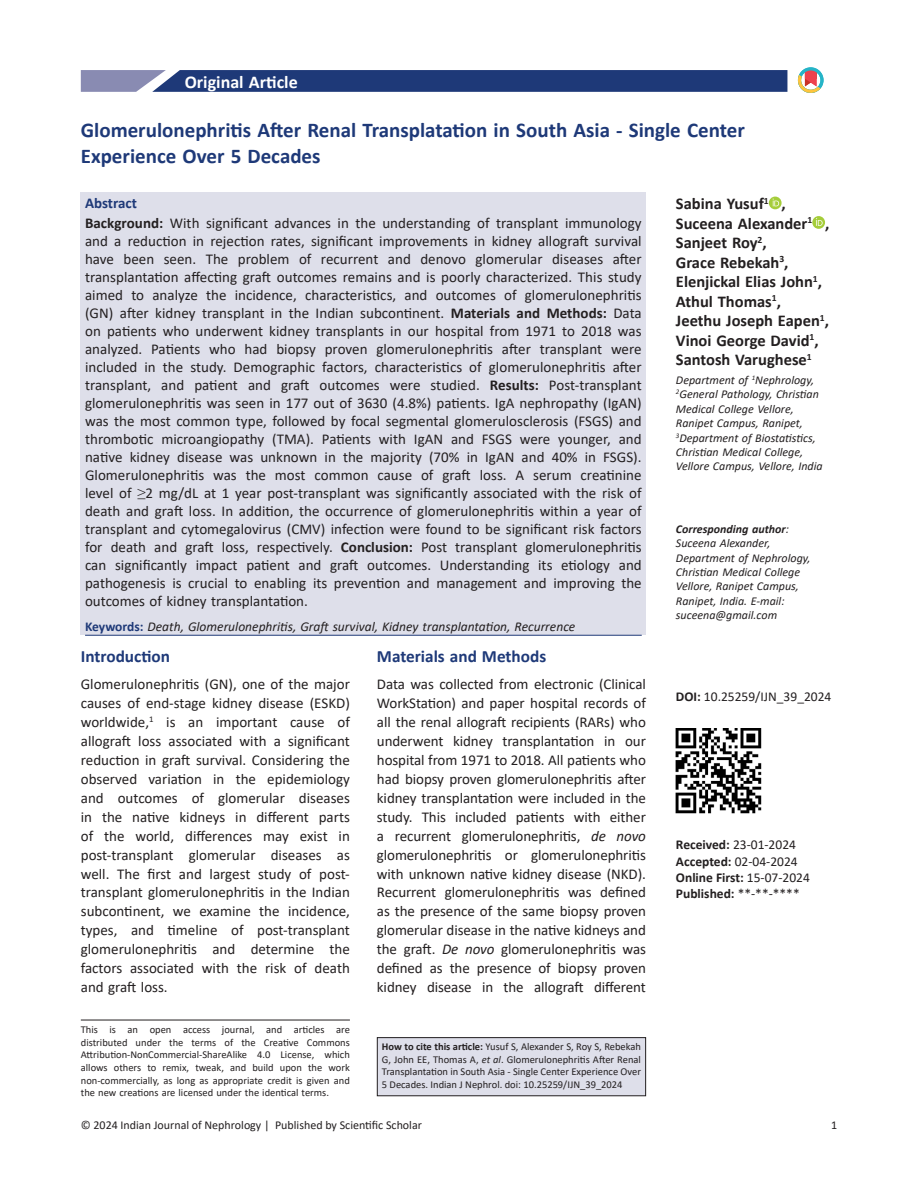
<style>
.page{position:relative;width:918px;height:1188px;background:#fff}
.page>*{position:absolute;margin:0;border:0;box-sizing:border-box;transform-origin:0 0}
.title-text{font:700 21px/25.2px "Calibri";color:#1e3978}
.suptit{font:700 18px "Calibri";color:#fff}
.Head-A{font:700 17.25px "Calibri";color:#1e3978}
.aut-grp{font:700 16.5px/19.5px "Calibri";color:#231f20}
.abs_para_first{font:15px/18px "Calibri";color:#231f20;text-align:justify}
.para_first{font:15px/18.9px "Calibri";letter-spacing:-.005em;color:#231f20;text-align:justify}
.para_first_last{font:15px/18.9px "Calibri";color:#231f20;text-align:justify}
.abs_title{font:700 15px "Calibri";color:#1e3978}
.keywordset{font:italic 13.5px "Calibri";color:#231f20}
.doi_para{font:13.5px "Calibri";color:#231f20}
.epub_date{font:700 13.5px "Calibri";color:#231f20}
.published_date{font:700 13.5px "Calibri";color:#231f20}
.received_date{font:13.5px "Calibri";color:#231f20}
.accepted_date{font:13.5px "Calibri";color:#231f20}
.aut-aff_first_last{font:italic 12px/14.4px "Calibri";color:#231f20}
.cores-author{font:italic 12px/14.4px "Calibri";color:#231f20}
.t1{font:12px "Calibri";color:#231f20}
.citation_para{font:10.5px/12.6px "Calibri";color:#231f20;text-align:justify}
.s1{font-weight:700}
.s2{font-family:"Times New Roman"}
.s3{font-weight:700;font-style:normal;color:#1e3978}
.s4{font-style:italic}
.s5{font-weight:400}
</style>
<div class="page">
<svg style="left:81px;top:70px;width:706px;height:22px;background:#2f4781"></svg>
<hr style="left:81px;top:1020px;width:269px;height:1px;background:#231f20">
<div style="left:81px;top:192px;width:565px;height:443px;background:#dedfea"></div>
<hr style="left:85px;top:635px;width:557px;height:1px;background:#1e3978">
<svg style="left:769px;top:197px;width:13px;height:12px"></svg>
<svg style="left:773px;top:199px;width:6px;height:7px"></svg>
<svg style="left:812px;top:216px;width:13px;height:13px"></svg>
<svg style="left:816px;top:218px;width:7px;height:8px"></svg>
<div style="left:377px;top:1038px;width:269px;height:58px;background:#dedfea"></div>
<div style="left:377px;top:1037px;width:269px;height:59px;border:1px solid #231f20"></div>
<svg style="left:798px;top:67px;width:25px;height:26px"></svg>
<img style="left:676px;top:728px;width:85px;height:85px">
<p class="suptit" style="left:185px;top:69px;width:115px">Original Article</p>
<p class="title-text" style="left:81px;top:118px;width:666px">Glomerulonephritis After Renal Transplatation in South Asia - Single Center<br>Experience Over 5 Decades</p>
<p class="aut-grp" style="left:676px;top:194px;width:155px">Sabina Yusuf<sup>1</sup> ,<br>Suceena Alexander<sup>1</sup> ,<br>Sanjeet Roy<sup>2</sup>,<br>Grace Rebekah<sup>3</sup>,<br>Elenjickal Elias John<sup>1</sup>,<br>Athul Thomas<sup>1</sup>,<br>Jeethu Joseph Eapen<sup>1</sup>,<br>Vinoi George David<sup>1</sup>,<br>Santosh Varughese<sup>1</sup></p>
<p class="aut-aff_first_last" style="left:676px;top:372px;width:148px">Department of <sup>1</sup>Nephrology,<br><sup>2</sup>General Pathology, Christian<br>Medical College Vellore,<br>Ranipet Campus, Ranipet,<br><sup>3</sup>Department of Biostatistics,<br>Christian Medical College,<br>Vellore Campus, Vellore, India</p>
<p class="abs_title" style="left:85px;top:192px;width:53px">Abstract</p>
<p class="abs_para_first" style="left:85px;top:214px;width:558px"><span class="s1">Background:</span> With significant advances in the understanding of transplant immunology and a reduction in rejection rates, significant improvements in kidney allograft survival have been seen. The problem of recurrent and denovo glomerular diseases after transplantation affecting graft outcomes remains and is poorly characterized. This study aimed to analyze the incidence, characteristics, and outcomes of glomerulonephritis (GN) after kidney transplant in the Indian subcontinent. <span class="s1">Materials and Methods:</span> Data on patients who underwent kidney transplants in our hospital from 1971 to 2018 was analyzed. Patients who had biopsy proven glomerulonephritis after transplant were included in the study. Demographic factors, characteristics of glomerulonephritis after transplant, and patient and graft outcomes were studied. <span class="s1">Results:</span> Post-transplant glomerulonephritis was seen in 177 out of 3630 (4.8%) patients. IgA nephropathy (IgAN) was the most common type, followed by focal segmental glomerulosclerosis (FSGS) and thrombotic microangiopathy (TMA). Patients with IgAN and FSGS were younger, and native kidney disease was unknown in the majority (70% in IgAN and 40% in FSGS).<br>Glomerulonephritis was the most common cause of graft loss. A serum creatinine level of <span class="s2">≥</span>2 mg/dL at 1 year post-transplant was significantly associated with the risk of death and graft loss. In addition, the occurrence of glomerulonephritis within a year of transplant and cytomegalovirus (CMV) infection were found to be significant risk factors for death and graft loss, respectively. <span class="s1">Conclusion:</span> Post transplant glomerulonephritis can significantly impact patient and graft outcomes. Understanding its etiology and pathogenesis is crucial to enabling its prevention and management and improving the outcomes of kidney transplantation.</p>
<p class="keywordset" style="left:85px;top:617px;width:492px"><span class="s3">Keywords:</span> Death, Glomerulonephritis, Graft survival, Kidney transplantation, Recurrence</p>
<p class="cores-author" style="left:676px;top:521px;width:136px"><span class="s1">Corresponding author</span>:<br>Suceena Alexander,<br>Department of Nephrology,<br>Christian Medical College<br>Vellore, Ranipet Campus,<br>Ranipet, India. E-mail: suceena@gmail.com</p>
<p class="Head-A" style="left:81px;top:644px;width:91px">Introduction</p>
<p class="para_first_last" style="left:81px;top:675px;width:271px">Glomerulonephritis (GN), one of the major causes of end-stage kidney disease (ESKD) worldwide,<sup>1</sup> is an important cause of allograft loss associated with a significant reduction in graft survival. Considering the observed variation in the epidemiology and outcomes of glomerular diseases in the native kidneys in different parts of the world, differences may exist in post-transplant glomerular diseases as well. The first and largest study of post&shy;transplant glomerulonephritis in the Indian subcontinent, we examine the incidence, types, and timeline of post-transplant glomerulonephritis and determine the factors associated with the risk of death and graft loss.</p>
<p class="citation_para" style="left:81px;top:1023px;width:271px">This is an open access journal, and articles are distributed under the terms of the Creative Commons Attribution‑NonCommercial‑ShareAlike 4.0 License, which allows others to remix, tweak, and build upon the work non‑commercially, as long as appropriate credit is given and the new creations are licensed under the identical terms.</p>
<p class="Head-A" style="left:377px;top:644px;width:171px">Materials and Methods</p>
<p class="para_first" style="left:377px;top:675px;width:271px">Data was collected from electronic (Clinical WorkStation) and paper hospital records of all the renal allograft recipients (RARs) who underwent kidney transplantation in our hospital from 1971 to 2018. All patients who had biopsy proven glomerulonephritis after kidney transplantation were included in the study. This included patients with either a recurrent glomerulonephritis, <span class="s4">de novo </span>glomerulonephritis or glomerulonephritis with unknown native kidney disease (NKD).<br>Recurrent glomerulonephritis was defined as the presence of the same biopsy proven glomerular disease in the native kidneys and the graft. <span class="s4">De novo</span> glomerulonephritis was defined as the presence of biopsy proven kidney disease in the allograft different</p>
<p class="citation_para" style="left:382px;top:1040px;width:261px"><span class="s1">How to cite this article:</span> Yusuf S, Alexander S, Roy S, Rebekah G, John EE, Thomas A, <span class="s4">et al</span>. Glomerulonephritis After Renal Transplantation in South Asia - Single Center Experience Over 5 Decades. Indian J Nephrol. doi: 10.25259/IJN_39_2024</p>
<p class="doi_para" style="left:676px;top:687px;width:157px"><span class="s1">DOI:</span> 10.25259/IJN_39_2024</p>
<p class="received_date" style="left:676px;top:836px;width:122px"><span class="s1">Received:</span> 23-01-2024</p>
<p class="accepted_date" style="left:676px;top:852px;width:123px"><span class="s1">Accepted:</span> 02-04-2024</p>
<p class="epub_date" style="left:676px;top:868px;width:135px">Online First: <span class="s5">15-07-2024</span></p>
<p class="published_date" style="left:676px;top:884px;width:125px">Published: <span class="s5">**-**-****</span></p>
<p class="t1" style="left:81px;top:1116px;width:343px">© 2024 Indian Journal of Nephrology | Published by Scientific Scholar</p>
<p class="t1" style="left:831px;top:1116px;width:8px">1</p>
</div>
